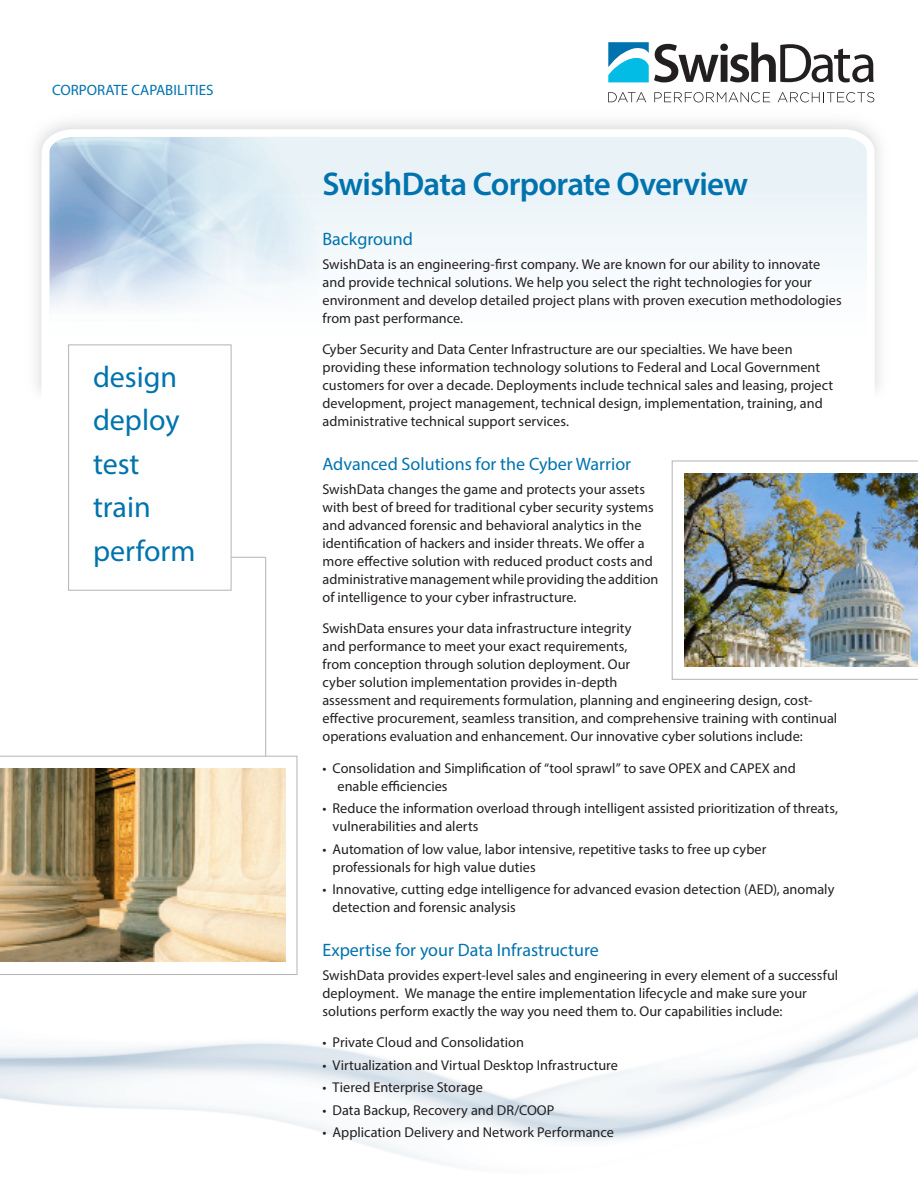
<style>
.page{position:relative;width:918px;height:1188px;background:#fff}
.page>*{position:absolute;margin:0;border:0;box-sizing:border-box;transform-origin:0 0}
.t1{font:600 33px "Myriad Pro";letter-spacing:-.02em;color:#0073ae}
.t2{font:30px/43.5px "Myriad Pro";color:#0073ae}
.subhead{font:18px "Myriad Pro";color:#0073ae}
.t3{font:15px "Myriad Pro";color:#0073ae}
.TEXT{font:14.25px/18px "Myriad Pro";letter-spacing:.005em;color:#231f20}
</style>
<div class="page">
<svg style="left:42px;top:129px;width:833px;height:454px"></svg>
<div style="left:68px;top:345px;width:163px;height:245px;border:1px solid #b4b3b7"></div>
<svg style="left:608px;top:92px;width:38px;height:10px"></svg>
<svg style="left:654px;top:92px;width:116px;height:10px"></svg>
<svg style="left:778px;top:92px;width:96px;height:10px"></svg>
<svg style="left:608px;top:42px;width:266px;height:40px"></svg>
<svg style="left:0;top:756px;width:297px;height:219px"></svg>
<svg style="left:672px;top:461px;width:246px;height:219px"></svg>
<hr style="left:265px;top:557px;width:1px;height:199px;background:#b4b3b7">
<hr style="left:231px;top:557px;width:34px;height:1px;background:#b4b3b7">
<img style="left:0;top:769px;width:285px;height:193px">
<img style="left:685px;top:474px;width:233px;height:193px">
<p class="t3" style="left:52px;top:81px;width:163px">CORPORATE CAPABILITIES</p>
<p class="t2" style="left:93px;top:354px;width:104px">design deploy test train perform</p>
<p class="t1" style="left:322px;top:163px;width:427px">SwishData Corporate Overview</p>
<p class="subhead" style="left:322px;top:228px;width:92px">Background</p>
<p class="TEXT" style="left:322px;top:255px;width:521px">SwishData is an engineering-first company. We are known for our ability to innovate and provide technical solutions. We help you select the right technologies for your environment and develop detailed project plans with proven execution methodologies from past performance.</p>
<p class="TEXT" style="left:322px;top:340px;width:512px">Cyber Security and Data Center Infrastructure are our specialties. We have been providing these information technology solutions to Federal and Local Government customers for over a decade. Deployments include technical sales and leasing, project development, project management, technical design, implementation, training, and administrative technical support services.</p>
<p class="subhead" style="left:322px;top:453px;width:310px">Advanced Solutions for the Cyber Warrior</p>
<p class="TEXT" style="left:322px;top:480px;width:338px">SwishData changes the game and protects your assets with best of breed for traditional cyber security systems and advanced forensic and behavioral analytics in the identification of hackers and insider threats. We offer a more effective solution with reduced product costs and administrative management while providing the addition of intelligence to your cyber infrastructure.</p>
<p class="TEXT" style="left:322px;top:619px;width:516px">SwishData ensures your data infrastructure integrity<br>and performance to meet your exact requirements,<br>from conception through solution deployment. Our<br>cyber solution implementation provides in-depth<br>assessment and requirements formulation, planning and engineering design, cost&shy;effective procurement, seamless transition, and comprehensive training with continual operations evaluation and enhancement. Our innovative cyber solutions include:</p>
<p class="TEXT" style="left:338px;top:759px;width:460px;text-indent:-15px">• Consolidation and Simplification of “tool sprawl” to save OPEX and CAPEX and enable efficiencies</p>
<p class="TEXT" style="left:333px;top:799px;width:507px;text-indent:-10px">• Reduce the information overload through intelligent assisted prioritization of threats, vulnerabilities and alerts</p>
<p class="TEXT" style="left:333px;top:840px;width:435px;text-indent:-10px">• Automation of low value, labor intensive, repetitive tasks to free up cyber professionals for high value duties</p>
<p class="TEXT" style="left:333px;top:880px;width:503px;text-indent:-10px">• Innovative, cutting edge intelligence for advanced evasion detection (AED), anomaly detection and forensic analysis</p>
<p class="subhead" style="left:322px;top:939px;width:278px">Expertise for your Data Infrastructure</p>
<p class="TEXT" style="left:322px;top:966px;width:517px">SwishData provides expert-level sales and engineering in every element of a successful deployment. We manage the entire implementation lifecycle and make sure your solutions perform exactly the way you need them to. Our capabilities include:</p>
<p class="TEXT" style="left:322px;top:1033px;width:203px">• Private Cloud and Consolidation</p>
<p class="TEXT" style="left:322px;top:1056px;width:297px">• Virtualization and Virtual Desktop Infrastructure</p>
<p class="TEXT" style="left:322px;top:1078px;width:162px">• Tiered Enterprise Storage</p>
<p class="TEXT" style="left:322px;top:1101px;width:233px">• Data Backup, Recovery and DR/COOP</p>
<p class="TEXT" style="left:322px;top:1123px;width:293px">• Application Delivery and Network Performance</p>
</div>
